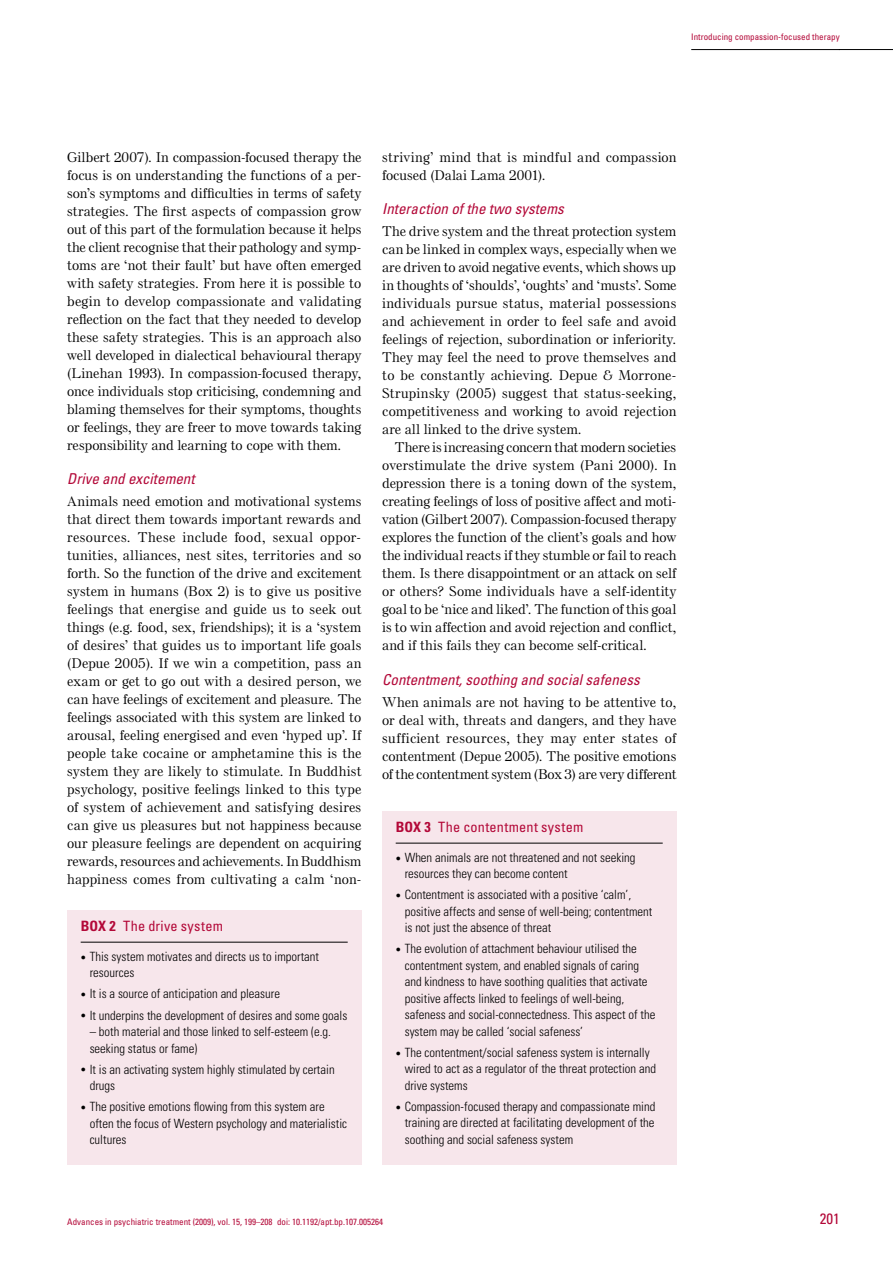
<style>
.page{position:relative;width:893px;height:1263px;background:#fff}
.page>*{position:absolute;margin:0;border:0;box-sizing:border-box;transform-origin:0 0}
.t1{font:italic condensed 15px "Univers LT Std";color:#b30838}
.t2{font:condensed 15px "Univers LT Std";color:#b30838}
.t3{font:condensed 14.25px "Univers LT Std";letter-spacing:.02em;color:#b30838}
.t4{font:500 13.5px/18px "Else NPL Std";letter-spacing:.02em;color:#000;text-align:justify}
.t5{font:300 condensed 12.75px/16.5px "Univers LT Std";color:#000}
.t6{font:condensed 9px "Univers LT Std";color:#b30838}
.s1{font-weight:700}
.s2{font-family:"Newspaper Pi BT";font-weight:400;font-stretch:normal;font-size:7.5px}
</style>
<div class="page">
<hr style="left:691px;top:49px;width:149px;height:1px;background:#000">
<hr style="left:839px;top:49px;width:54px;height:1px;background:#000">
<div style="left:67px;top:911px;width:294px;height:254px;background:#f7e6eb"></div>
<hr style="left:81px;top:942px;width:267px;height:1px;background:#000">
<div style="left:382px;top:811px;width:294px;height:354px;background:#f7e6eb"></div>
<hr style="left:396px;top:843px;width:267px;height:1px;background:#000">
<p class="t6" style="left:691px;top:31px;width:150px">Introducing compassion-focused therapy</p>
<p class="t4" style="left:67px;top:148px;width:296px">Gilbert 2007). In compassion-focused therapy the focus is on understanding the functions of a per&shy;son’s symptoms and difficulties in terms of safety strategies. The first aspects of compassion grow out of this part of the formulation because it helps the client recognise that their pathology and symp&shy;toms are ‘not their fault’ but have often emerged with safety strategies. From here it is possible to begin to develop compassionate and validating reflection on the fact that they needed to develop these safety strategies. This is an approach also well developed in dialectical behavioural therapy (Linehan 1993). In compassion-focused therapy, once individuals stop criticising, condemning and blaming themselves for their symptoms, thoughts or feelings, they are freer to move towards taking responsibility and learning to cope with them.</p>
<p class="t1" style="left:67px;top:469px;width:129px">Drive and excitement</p>
<p class="t4" style="left:67px;top:493px;width:296px">Animals need emotion and motivational systems that direct them towards important rewards and resources. These include food, sexual oppor&shy;tunities, alliances, nest sites, territories and so forth. So the function of the drive and excitement system in humans (Box 2) is to give us positive feelings that energise and guide us to seek out things (e.g. food, sex, friendships); it is a ‘system of desires’ that guides us to important life goals (Depue 2005). If we win a competition, pass an exam or get to go out with a desired person, we can have feelings of excitement and pleasure. The feelings associated with this system are linked to arousal, feeling energised and even ‘hyped up’. If people take cocaine or amphetamine this is the system they are likely to stimulate. In Buddhist psychology, positive feelings linked to this type of system of achievement and satisfying desires can give us pleasures but not happiness because our pleasure feelings are dependent on acquiring rewards, resources and achievements. In Buddhism happiness comes from cultivating a calm ‘non-</p>
<p class="t3" style="left:81px;top:917px;width:144px"><span class="s1">BOX 2</span> The drive system</p>
<p class="t5" style="left:90px;top:948px;width:231px;text-indent:-9px"><span class="s2">•</span> This system motivates and directs us to important resources</p>
<p class="t5" style="left:81px;top:986px;width:201px"><span class="s2">•</span> It is a source of anticipation and pleasure</p>
<p class="t5" style="left:81px;top:1007px;width:268px"><span class="s2">•</span> It underpins the development of desires and some goals</p>
<p class="t5" style="left:90px;top:1023px;width:243px">– both material and those linked to self-esteem (e.g. seeking status or fame)</p>
<p class="t5" style="left:90px;top:1061px;width:246px;text-indent:-9px"><span class="s2">•</span> It is an activating system highly stimulated by certain drugs</p>
<p class="t5" style="left:90px;top:1098px;width:259px;text-indent:-9px"><span class="s2">•</span> The positive emotions flowing from this system are often the focus of Western psychology and materialistic cultures</p>
<p class="t4" style="left:382px;top:148px;width:296px">striving’ mind that is mindful and compassion focused (Dalai Lama 2001).</p>
<p class="t1" style="left:382px;top:199px;width:183px">Interaction of the two systems</p>
<p class="t4" style="left:382px;top:223px;width:296px">The drive system and the threat protection system can be linked in complex ways, especially when we are driven to avoid negative events, which shows up in thoughts of ‘shoulds’, ‘oughts’ and ‘musts’. Some individuals pursue status, material possessions and achievement in order to feel safe and avoid feelings of rejection, subordination or inferiority.<br>They may feel the need to prove themselves and to be constantly achieving. Depue &amp; Morrone-Strupinsky (2005) suggest that status-seeking, competitiveness and working to avoid rejection are all linked to the drive system.</p>
<p class="t4" style="left:382px;top:439px;width:296px;text-indent:13px">There is increasing concern that modern societies overstimulate the drive system (Pani 2000). In depression there is a toning down of the system, creating feelings of loss of positive affect and moti&shy;vation (Gilbert 2007). Compassion-focused therapy explores the function of the client’s goals and how the individual reacts if they stumble or fail to reach them. Is there disappointment or an attack on self or others? Some individuals have a self-identity goal to be ‘nice and liked’. The function of this goal is to win affection and avoid rejection and conflict, and if this fails they can become self-critical.</p>
<p class="t1" style="left:382px;top:670px;width:259px">Contentment, soothing and social safeness</p>
<p class="t4" style="left:382px;top:693px;width:295px">When animals are not having to be attentive to, or deal with, threats and dangers, and they have sufficient resources, they may enter states of contentment (Depue 2005). The positive emotions of the contentment system (Box 3) are very different</p>
<p class="t3" style="left:396px;top:818px;width:189px"><span class="s1">BOX 3</span> The contentment system</p>
<p class="t5" style="left:405px;top:849px;width:232px;text-indent:-9px"><span class="s2">•</span> When animals are not threatened and not seeking resources they can become content</p>
<p class="t5" style="left:405px;top:887px;width:249px;text-indent:-9px"><span class="s2">•</span> Contentment is associated with a positive ‘calm’, positive affects and sense of well-being; contentment is not just the absence of threat</p>
<p class="t5" style="left:405px;top:941px;width:252px;text-indent:-9px"><span class="s2">•</span> The evolution of attachment behaviour utilised the contentment system, and enabled signals of caring and kindness to have soothing qualities that activate positive affects linked to feelings of well-being, safeness and social-connectedness. This aspect of the system may be called ‘social safeness’</p>
<p class="t5" style="left:405px;top:1044px;width:253px;text-indent:-9px"><span class="s2">•</span> The contentment/social safeness system is internally wired to act as a regulator of the threat protection and drive systems</p>
<p class="t5" style="left:405px;top:1098px;width:252px;text-align:justify;text-indent:-9px"><span class="s2">•</span> Compassion-focused therapy and compassionate mind training are directed at facilitating development of the soothing and social safeness system</p>
<p class="t6" style="left:67px;top:1216px;width:317px">Advances in psychiatric treatment (2009), vol. 15, 199–208 doi: 10.1192/apt.bp.107.005264</p>
<p class="t2" style="left:820px;top:1209px;width:21px">201</p>
</div>
